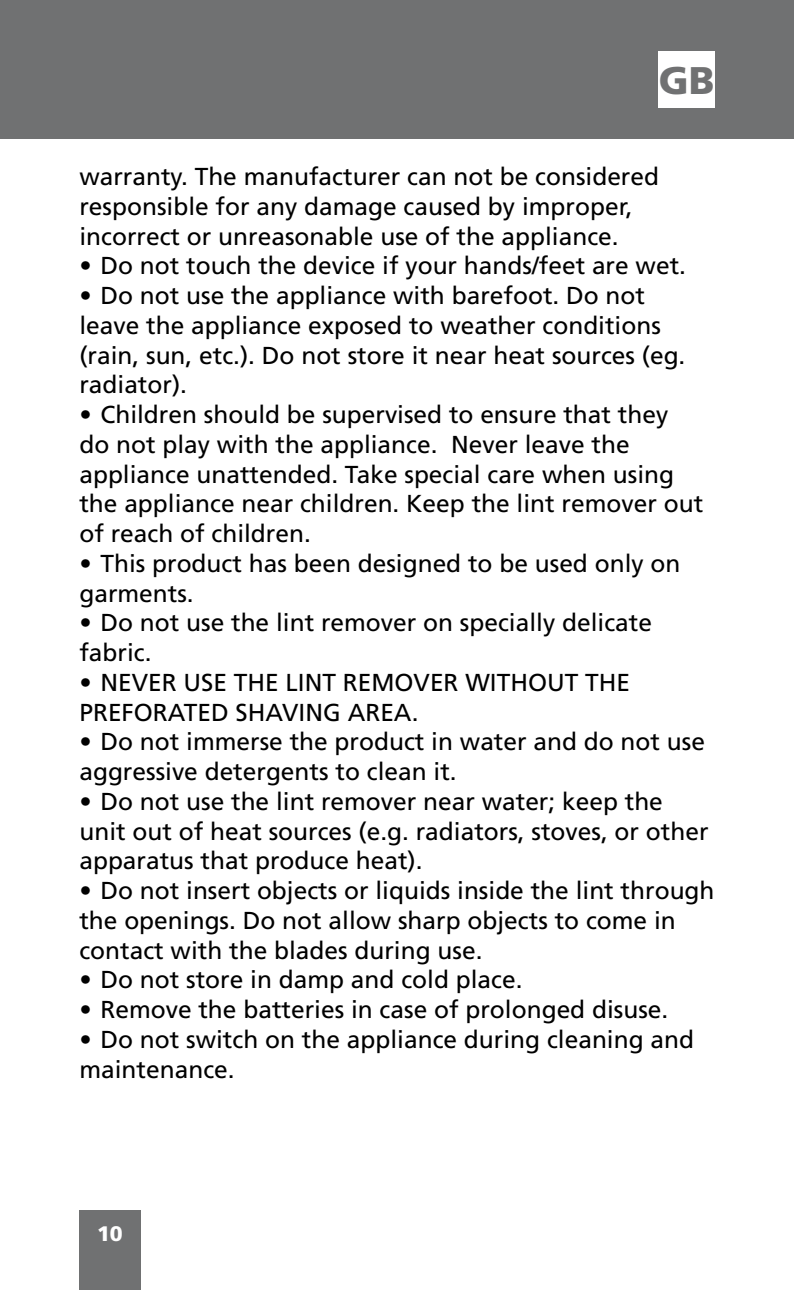
<style>
.page{position:relative;width:794px;height:1290px;background:#fff}
.page>*{position:absolute;margin:0;border:0;box-sizing:border-box;transform-origin:0 0}
.t1{font:900 38.5px "Frutiger LT Std";color:#707172}
.t2{font:24.5px/29.8px "Frutiger LT Std";color:#000}
.t3{font:900 21px "Frutiger LT Std";color:#fff}
</style>
<div class="page">
<div style="left:0;top:0;width:794px;height:139px;background:#707172"></div>
<div style="left:79px;top:1210px;width:62px;height:80px;background:#707172"></div>
<div style="left:658px;top:51px;width:56px;height:56px;background:#fff"></div>
<h1 class="t1" style="left:659px;top:57px;width:57px">GB</h1>
<p class="t2" style="left:79px;top:162px;width:581px">warranty. The manufacturer can not be considered responsible for any damage caused by improper, incorrect or unreasonable use of the appliance.</p>
<p class="t2" style="left:79px;top:251px;width:608px">• Do not touch the device if your hands/feet are wet.</p>
<p class="t2" style="left:79px;top:281px;width:607px">• Do not use the appliance with barefoot. Do not leave the appliance exposed to weather conditions (rain, sun, etc.). Do not store it near heat sources (eg. radiator).</p>
<p class="t2" style="left:79px;top:400px;width:625px">• Children should be supervised to ensure that they do not play with the appliance. Never leave the appliance unattended. Take special care when using the appliance near children. Keep the lint remover out of reach of children.</p>
<p class="t2" style="left:79px;top:548px;width:602px">• This product has been designed to be used only on garments.</p>
<p class="t2" style="left:79px;top:608px;width:574px">• Do not use the lint remover on specially delicate fabric.</p>
<p class="t2" style="left:79px;top:667px;width:552px">• NEVER USE THE LINT REMOVER WITHOUT THE<br>PREFORATED SHAVING AREA.</p>
<p class="t2" style="left:79px;top:727px;width:627px">• Do not immerse the product in water and do not use aggressive detergents to clean it.</p>
<p class="t2" style="left:79px;top:786px;width:630px">• Do not use the lint remover near water; keep the unit out of heat sources (e.g. radiators, stoves, or other apparatus that produce heat).</p>
<p class="t2" style="left:79px;top:876px;width:636px">• Do not insert objects or liquids inside the lint through the openings. Do not allow sharp objects to come in contact with the blades during use.</p>
<p class="t2" style="left:79px;top:965px;width:445px">• Do not store in damp and cold place.</p>
<p class="t2" style="left:79px;top:995px;width:590px">• Remove the batteries in case of prolonged disuse.</p>
<p class="t2" style="left:79px;top:1024px;width:616px">• Do not switch on the appliance during cleaning and maintenance.</p>
<p class="t3" style="left:97px;top:1221px;width:27px">10</p>
</div>
